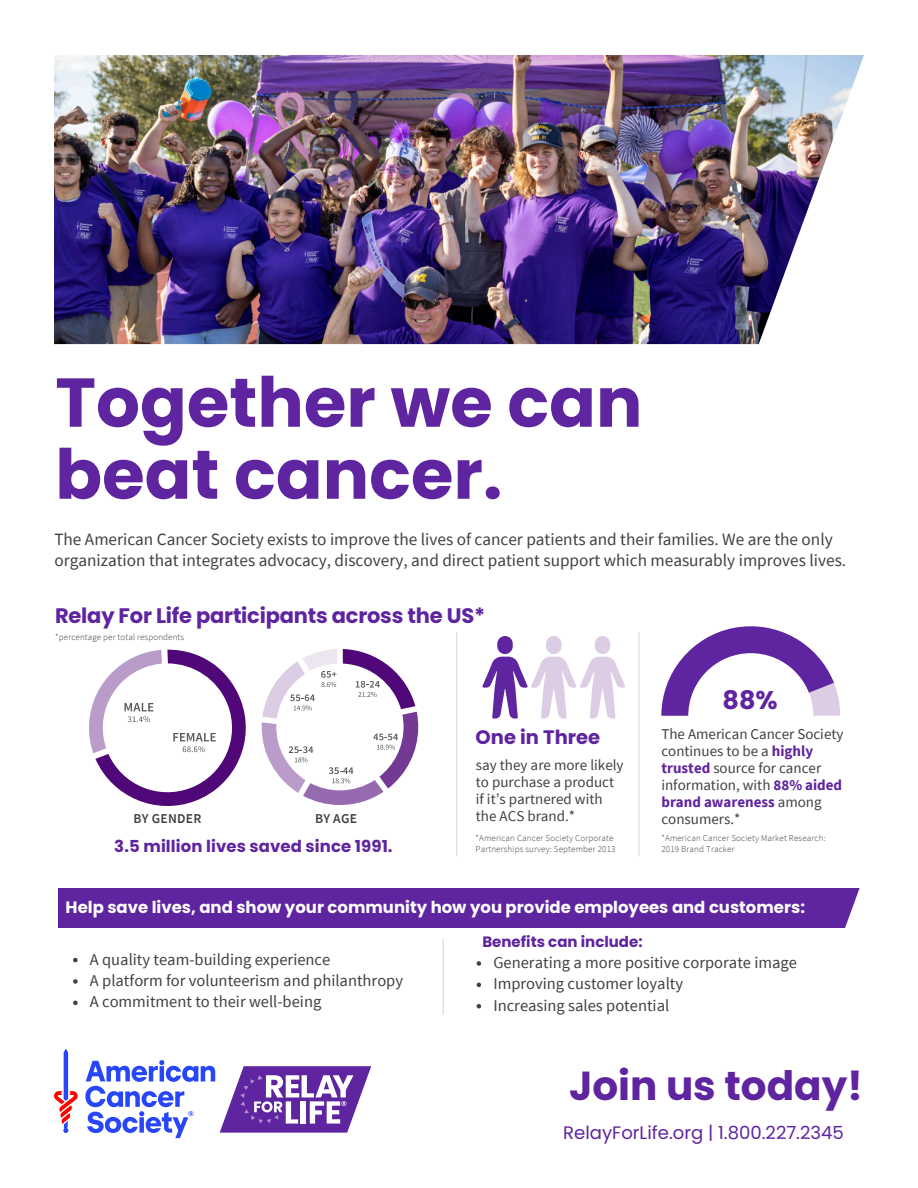
<style>
.page{position:relative;width:918px;height:1188px;background:#fff}
.page>*{position:absolute;margin:0;border:0;box-sizing:border-box;transform-origin:0 0}
.t1{font:700 69px/72px "Poppins";color:#5f249f}
.t2{font:700 40.5px "Poppins";color:#5f249f}
.t3{font:700 25.5px "Poppins";color:#5f249f}
.t4{font:700 21px "Poppins";letter-spacing:-.01em;color:#5f249f}
.t5{font:700 19.5px "Poppins";color:#5f249f}
.t6{font:18px "Poppins";color:#5f249f}
.t7{font:17.25px/20.2px "Source Sans Pro";color:#414042}
.t8{font:16.5px "Source Sans Pro";color:#414042}
.t9{font:700 16.5px "Poppins";color:#fff}
.t10{font:700 16.5px "Poppins";letter-spacing:.005em;color:#5f249f}
.t11{font:15px/16.8px "Source Sans Pro";color:#414042}
.t12{font:700 15px "Poppins";color:#5f249f}
.t13{font:600 13.5px "Source Sans Pro";letter-spacing:.02em;color:#414042}
.t14{font:300 9px/10.5px "Source Sans Pro";letter-spacing:.015em;color:#414042}
.s1{font-weight:700;color:#5f249f}
</style>
<div class="page">
<svg style="left:661px;top:626px;width:179px;height:90px"></svg>
<hr style="left:456px;top:632px;width:1px;height:225px;background:#d9d9d9">
<hr style="left:638px;top:632px;width:2px;height:225px;background:#d9d9d9">
<svg style="left:89px;top:650px;width:157px;height:156px"></svg>
<svg style="left:262px;top:649px;width:156px;height:156px"></svg>
<svg style="left:482px;top:636px;width:143px;height:83px"></svg>
<img style="left:54px;top:55px;width:810px;height:289px">
<svg style="left:54px;top:1049px;width:24px;height:84px"></svg>
<svg style="left:85px;top:1060px;width:286px;height:78px"></svg>
<div style="left:59px;top:888px;width:801px;height:39px;background:#5f249f"></div>
<hr style="left:443px;top:939px;width:1px;height:76px;background:#d9d9d9">
<svg style="left:73px;top:958px;width:5px;height:4px"></svg>
<svg style="left:73px;top:979px;width:5px;height:5px"></svg>
<svg style="left:73px;top:1001px;width:5px;height:4px"></svg>
<svg style="left:477px;top:961px;width:4px;height:5px"></svg>
<svg style="left:477px;top:983px;width:4px;height:4px"></svg>
<svg style="left:477px;top:1004px;width:4px;height:4px"></svg>
<h5 class="t1" style="left:55px;top:367px;width:589px">Together we can beat cancer.</h5>
<p class="t7" style="left:54px;top:529px;width:793px">The American Cancer Society exists to improve the lives of cancer patients and their families. We are the only organization that integrates advocacy, discovery, and direct patient support which measurably improves lives.</p>
<h4 class="t4" style="left:55px;top:601px;width:432px">Relay For Life participants across the US*</h4>
<p class="t14" style="left:55px;top:632px;width:130px">*percentage per total respondents</p>
<p class="t13" style="left:134px;top:810px;width:69px">BY GENDER</p>
<p class="t13" style="left:315px;top:810px;width:43px">BY AGE</p>
<p class="t10" style="left:114px;top:834px;width:280px">3.5 million lives saved since 1991.</p>
<p class="t5" style="left:476px;top:723px;width:126px">One in Three</p>
<p class="t11" style="left:476px;top:757px;width:149px">say they are more likely to purchase a product</p>
<p class="t11" style="left:476px;top:790px;width:128px">if it’s partnered with</p>
<h3 class="t11" style="left:476px;top:807px;width:101px">the ACS brand.*</h3>
<p class="t14" style="left:476px;top:833px;width:141px">*American Cancer Society Corporate<br>Partnerships survey: September 2013</p>
<p class="t3" style="left:723px;top:682px;width:57px">88%</p>
<p class="t11" style="left:661px;top:726px;width:184px">The American Cancer Society continues to be a <span class="s1">highly trusted</span> source for cancer information, with <span class="s1">88% aided brand awareness</span> among consumers.*</p>
<p class="t14" style="left:661px;top:833px;width:166px">*American Cancer Society Market Research:</p>
<p class="t14" style="left:661px;top:843px;width:75px">2019 Brand Tracker</p>
<h1 class="t9" style="left:66px;top:896px;width:741px">Help save lives, and show your community how you provide employees and customers:</h1>
<h5 class="t8" style="left:90px;top:948px;width:242px">A quality team-building experience</h5>
<p class="t8" style="left:90px;top:970px;width:315px">A platform for volunteerism and philanthropy</p>
<p class="t8" style="left:90px;top:991px;width:233px">A commitment to their well-being</p>
<p class="t12" style="left:482px;top:931px;width:162px">Benefits can include:</p>
<p class="t8" style="left:493px;top:952px;width:305px">Generating a more positive corporate image</p>
<p class="t8" style="left:493px;top:973px;width:191px">Improving customer loyalty</p>
<p class="t8" style="left:493px;top:994px;width:177px">Increasing sales potential</p>
<h6 class="t2" style="left:569px;top:1057px;width:296px">Join us today!</h6>
<h4 class="t6" style="left:563px;top:1120px;width:282px">RelayForLife.org | 1.800.227.2345</h4>
</div>
